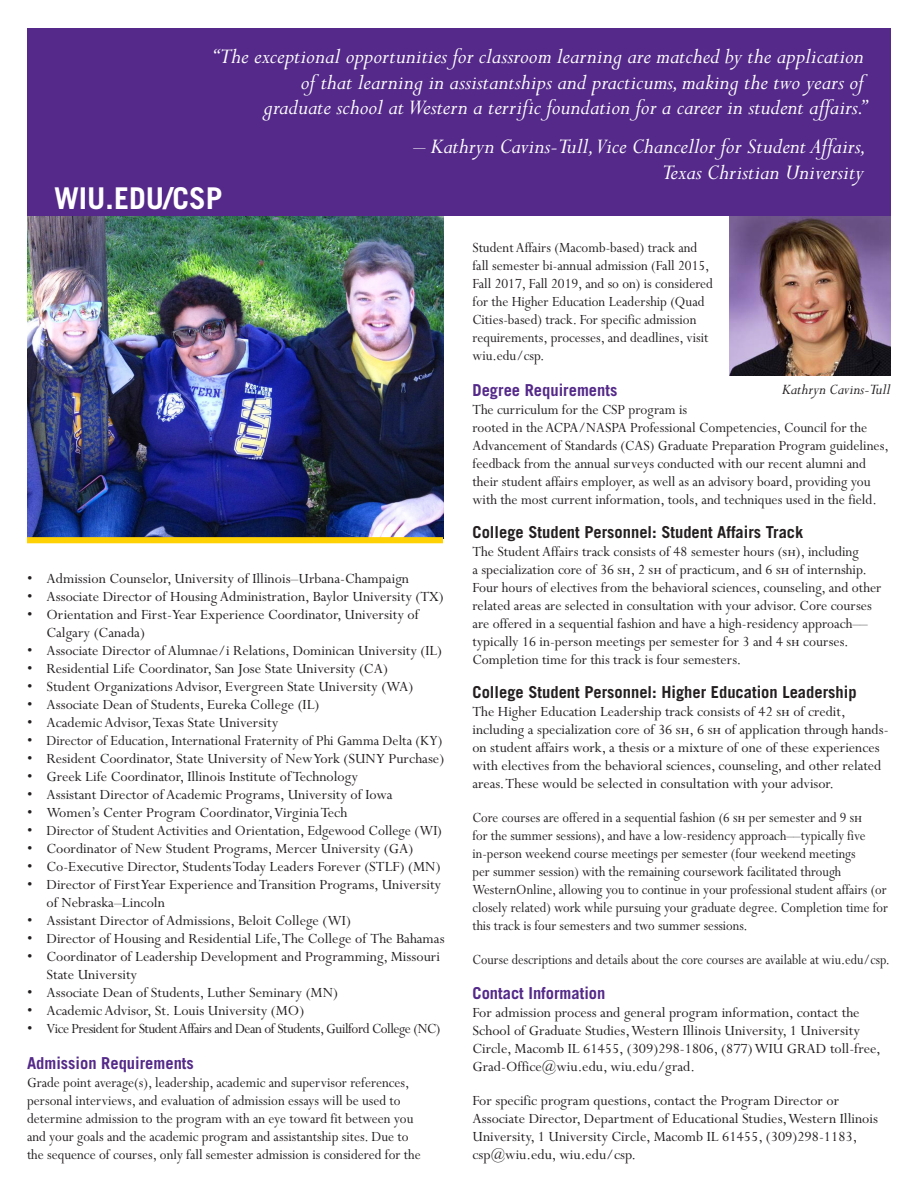
<style>
.page{position:relative;width:918px;height:1188px;background:#fff}
.page>*{position:absolute;margin:0;border:0;box-sizing:border-box;transform-origin:0 0}
.Web_address_headin{font:700 30px "Trade Gothic";color:#fff}
.testimonial_quote{font:italic 24px/25.5px "Perpetua";color:#fff;text-align:right}
.Subhead_2_heading{font:700 16.5px "Trade Gothic";color:#231f20}
.Subhead_1_heading{font:700 16.5px "Trade Gothic";color:#542989}
.testimonial_photo{font:italic 16.5px "Perpetua";color:#231f20}
.list_1_unordered_0{font:15.75px/18px "Perpetua";color:#231f20}
.body___L_unordered{font:15.75px/18px "Perpetua";color:#231f20}
.body___L_unordered-2{font:15.75px/18px "Perpetua";color:#231f20;scale:.94 1}
.body___L_unordered-3{font:15.75px/18px "Perpetua";color:#231f20;scale:.91 1}
.body___L_unordered-4{font:15.75px/18px "Perpetua";color:#231f20;scale:.96 1}
.body___L_unordered-5{font:15.75px "Perpetua";color:#231f20;scale:.88 1}
.list_1___L_unorder{font:15.75px "Perpetua";letter-spacing:-.03em;color:#231f20}
.s1{font-family:"Perpetua SC"}
</style>
<div class="page">
<img style="left:730px;top:216px;width:161px;height:159px">
<img style="left:27px;top:216px;width:416px;height:321px">
<svg style="left:27px;top:537px;width:416px;height:6px;fill:#fed105"></svg>
<div style="left:27px;top:28px;width:864px;height:188px;background:#542989"></div>
<p class="testimonial_quote" style="left:213px;top:45px;width:655px">“The exceptional opportunities for classroom learning are matched by the application of that learning in assistantships and practicums, making the two years of<br>graduate school at Western a terrific foundation for a career in student affairs.”</p>
<p class="testimonial_quote" style="left:413px;top:135px;width:454px">– Kathryn Cavins-Tull,Vice Chancellor for Student Affairs,<br>Texas Christian University</p>
<p class="Web_address_headin" style="left:54px;top:179px;width:170px">WIU.EDU/CSP</p>
<p class="list_1_unordered_0" style="left:27px;top:570px;width:384px">• Admission Counselor, University of Illinois–Urbana-Champaign</p>
<p class="list_1_unordered_0" style="left:27px;top:588px;width:418px">• Associate Director of Housing Administration, Baylor University (TX)</p>
<p class="list_1_unordered_0" style="left:46px;top:606px;width:374px;text-indent:-20px">• Orientation and First-Year Experience Coordinator, University of<br>Calgary (Canada)</p>
<p class="list_1_unordered_0" style="left:27px;top:642px;width:417px">• Associate Director of Alumnae/i Relations, Dominican University (IL)</p>
<p class="list_1_unordered_0" style="left:27px;top:660px;width:362px">• Residential Life Coordinator, San Jose State University (CA)</p>
<p class="list_1_unordered_0" style="left:27px;top:678px;width:388px">• Student Organizations Advisor, Evergreen State University (WA)</p>
<p class="list_1_unordered_0" style="left:27px;top:696px;width:294px">• Associate Dean of Students, Eureka College (IL)</p>
<p class="list_1_unordered_0" style="left:27px;top:714px;width:253px">• Academic Advisor,Texas State University</p>
<p class="list_1_unordered_0" style="left:27px;top:732px;width:417px">• Director of Education, International Fraternity of Phi Gamma Delta (KY)</p>
<p class="list_1_unordered_0" style="left:27px;top:750px;width:419px">• Resident Coordinator, State University of NewYork (SUNY Purchase)</p>
<p class="list_1_unordered_0" style="left:27px;top:768px;width:332px">• Greek Life Coordinator, Illinois Institute ofTechnology</p>
<p class="list_1_unordered_0" style="left:27px;top:786px;width:367px">• Assistant Director of Academic Programs, University of Iowa</p>
<p class="list_1_unordered_0" style="left:27px;top:804px;width:322px">• Women’s Center Program Coordinator,VirginiaTech</p>
<p class="list_1_unordered_0" style="left:27px;top:822px;width:417px">• Director of Student Activities and Orientation, Edgewood College (WI)</p>
<p class="list_1_unordered_0" style="left:27px;top:840px;width:388px">• Coordinator of New Student Programs, Mercer University (GA)</p>
<p class="list_1_unordered_0" style="left:27px;top:858px;width:415px">• Co-Executive Director, StudentsToday Leaders Forever (STLF) (MN)</p>
<p class="list_1_unordered_0" style="left:46px;top:876px;width:396px;text-indent:-20px">• Director of FirstYear Experience andTransition Programs, University of Nebraska–Lincoln</p>
<p class="list_1_unordered_0" style="left:27px;top:912px;width:325px">• Assistant Director of Admissions, Beloit College (WI)</p>
<p class="list_1_unordered_0" style="left:27px;top:930px;width:419px">• Director of Housing and Residential Life,The College of The Bahamas</p>
<p class="list_1_unordered_0" style="left:46px;top:948px;width:395px;text-indent:-20px">• Coordinator of Leadership Development and Programming, Missouri<br>State University</p>
<p class="list_1_unordered_0" style="left:27px;top:984px;width:313px">• Associate Dean of Students, Luther Seminary (MN)</p>
<p class="list_1_unordered_0" style="left:27px;top:1002px;width:279px">• Academic Advisor, St. Louis University (MO)</p>
<p class="list_1___L_unorder" style="left:27px;top:1020px;width:415px">• Vice President for StudentAffairs and Dean of Students, Guilford College (NC)</p>
<p class="Subhead_1_heading" style="left:27px;top:1053px;width:168px">Admission Requirements</p>
<p class="body___L_unordered-2" style="left:27px;top:1074px;width:420px">Grade point average(s), leadership, academic and supervisor references, personal interviews, and evaluation of admission essays will be used to determine admission to the program with an eye toward fit between you and your goals and the academic program and assistantship sites. Due to the sequence of courses, only fall semester admission is considered for the</p>
<p class="body___L_unordered-2" style="left:472px;top:239px;width:257px">Student Affairs (Macomb-based) track and fall semester bi-annual admission (Fall 2015, Fall 2017, Fall 2019, and so on) is considered for the Higher Education Leadership (Quad Cities-based) track. For specific admission requirements, processes, and deadlines, visit wiu.edu/csp.</p>
<p class="Subhead_1_heading" style="left:472px;top:380px;width:146px">Degree Requirements</p>
<p class="body___L_unordered-4" style="left:472px;top:401px;width:435px">The curriculum for the CSP program is<br>rooted in the ACPA/NASPA Professional Competencies, Council for the Advancement of Standards (CAS) Graduate Preparation Program guidelines, feedback from the annual surveys conducted with our recent alumni and their student affairs employer, as well as an advisory board, providing you with the most current information, tools, and techniques used in the field.</p>
<p class="Subhead_2_heading" style="left:472px;top:522px;width:332px">College Student Personnel: Student Affairs Track</p>
<p class="body___L_unordered" style="left:472px;top:543px;width:411px">The Student Affairs track consists of 48 semester hours (<span class="s1">sh</span>), including<br>a specialization core of 36 <span class="s1">sh</span>, 2 <span class="s1">sh</span> of practicum, and 6 <span class="s1">sh</span> of internship.<br>Four hours of electives from the behavioral sciences, counseling, and other related areas are selected in consultation with your advisor. Core courses are offered in a sequential fashion and have a high-residency approach–– typically 16 in-person meetings per semester for 3 and 4 <span class="s1">sh</span> courses.<br>Completion time for this track is four semesters.</p>
<p class="Subhead_2_heading" style="left:472px;top:682px;width:386px">College Student Personnel: Higher Education Leadership</p>
<p class="body___L_unordered" style="left:472px;top:703px;width:418px">The Higher Education Leadership track consists of 42 <span class="s1">sh</span> of credit, including a specialization core of 36 <span class="s1">sh</span>, 6 <span class="s1">sh</span> of application through hands&shy;on student affairs work, a thesis or a mixture of one of these experiences with electives from the behavioral sciences, counseling, and other related areas.These would be selected in consultation with your advisor.</p>
<p class="body___L_unordered-3" style="left:472px;top:809px;width:458px">Core courses are offered in a sequential fashion (6 <span class="s1">sh</span> per semester and 9 <span class="s1">sh<br></span>for the summer sessions), and have a low-residency approach––typically five in-person weekend course meetings per semester (four weekend meetings<br>per summer session) with the remaining coursework facilitated through WesternOnline, allowing you to continue in your professional student affairs (or closely related) work while pursuing your graduate degree. Completion time for this track is four semesters and two summer sessions.</p>
<p class="body___L_unordered-5" style="left:472px;top:952px;width:476px">Course descriptions and details about the core courses are available at wiu.edu/csp.</p>
<p class="Subhead_1_heading" style="left:472px;top:983px;width:134px">Contact Information</p>
<p class="body___L_unordered" style="left:472px;top:1004px;width:410px">For admission process and general program information, contact the School of Graduate Studies,Western Illinois University, 1 University Circle, Macomb IL 61455, (309)298-1806, (877)WIU GRAD toll-free, Grad-Office@wiu.edu, wiu.edu/grad.</p>
<p class="body___L_unordered" style="left:472px;top:1092px;width:407px">For specific program questions, contact the Program Director or Associate Director, Department of Educational Studies,Western Illinois University, 1 University Circle, Macomb IL 61455, (309)298-1183, csp@wiu.edu, wiu.edu/csp.</p>
<p class="testimonial_photo" style="left:782px;top:381px;width:110px">Kathryn Cavins-Tull</p>
</div>
